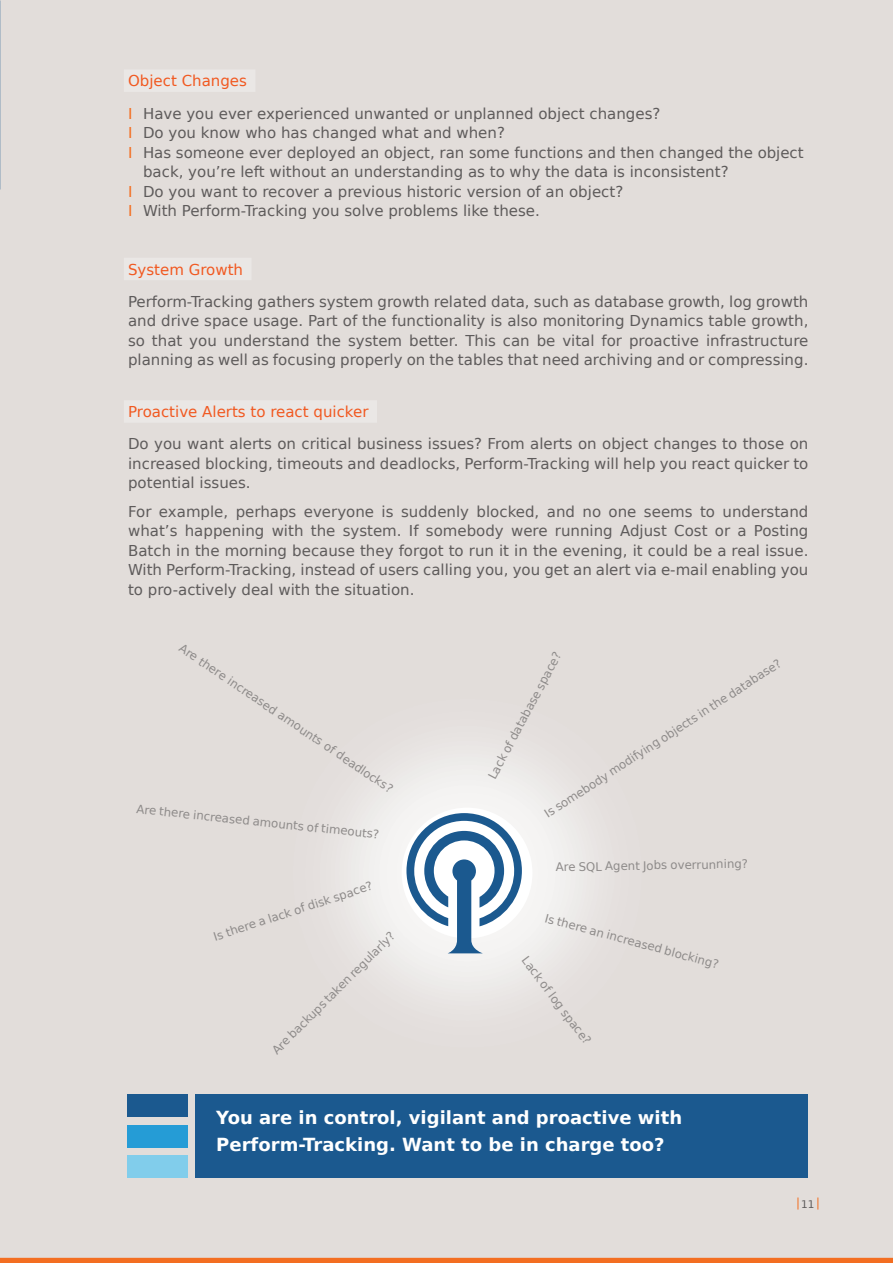
<style>
.page{position:relative;width:893px;height:1263px;background:#fff}
.page>*{position:absolute;margin:0;border:0;box-sizing:border-box;transform-origin:0 0}
.t1{font:700 18px/27px "DejaVu Sans";color:#fff}
.t2{font:15px/19.5px "DejaVu Sans";color:#5e5b5b;text-align:justify}
.t3{font:15px "DejaVu Sans";color:#f15921}
.t4{font:11.7px "DejaVu Sans";color:#8e8b8a}
.t5{font:10.5px "DejaVu Sans";color:#5e5b5b}
.s1{color:#f15921}
.s2{color:#f36e21}
</style>
<div class="page">
<div style="left:0;top:0;width:893px;height:1258px;background:#e2ddda"></div>
<svg style="left:798px;top:1197px;width:1px;height:12px"></svg>
<svg style="left:817px;top:1197px;width:1px;height:12px"></svg>
<div style="left:0;top:1258px;width:893px;height:5px;background:#f36e21"></div>
<img style="left:281px;top:687px;width:372px;height:372px">
<div style="left:402px;top:808px;width:130px;height:130px;background:#fff;border-radius:50%"></div>
<svg style="left:406px;top:813px;width:116px;height:140px"></svg>
<div style="left:195px;top:1094px;width:612px;height:84px;background:#1b598f"></div>
<div style="left:127px;top:1155px;width:61px;height:23px;background:#81cdeb"></div>
<div style="left:127px;top:1094px;width:61px;height:23px;background:#1b598f"></div>
<div style="left:127px;top:1125px;width:61px;height:22px;background:#259cd6"></div>
<div style="left:124px;top:69px;width:131px;height:23px;background:#eae7e5"></div>
<div style="left:124px;top:258px;width:128px;height:22px;background:#eae7e5"></div>
<div style="left:124px;top:400px;width:253px;height:23px;background:#eae7e5"></div>
<p class="t2" style="left:128px;top:64px;width:534px;line-height:32.2px"><span class="s1">Object Changes<br></span><span class="s2">I</span> Have you ever experienced unwanted or unplanned object changes?</p>
<p class="t2" style="left:128px;top:122px;width:378px"><span class="s2">I</span> Do you know who has changed what and when?</p>
<p class="t2" style="left:128px;top:142px;width:677px"><span class="s2">I</span> Has someone ever deployed an object, ran some functions and then changed the object</p>
<p class="t2" style="left:143px;top:161px;width:587px">back, you’re left without an understanding as to why the data is inconsistent?</p>
<p class="t2" style="left:128px;top:181px;width:497px"><span class="s2">I</span> Do you want to recover a previous historic version of an object?</p>
<p class="t2" style="left:128px;top:200px;width:413px"><span class="s2">I</span> With Perform-Tracking you solve problems like these.</p>
<p class="t3" style="left:128px;top:257px;width:117px">System Growth</p>
<p class="t2" style="left:128px;top:291px;width:682px">Perform-Tracking gathers system growth related data, such as database growth, log growth and drive space usage. Part of the functionality is also monitoring Dynamics table growth, so that you understand the system better. This can be vital for proactive infrastructure planning as well as focusing properly on the tables that need archiving and or compressing.</p>
<p class="t3" style="left:128px;top:400px;width:242px">Proactive Alerts to react quicker</p>
<p class="t2" style="left:128px;top:434px;width:682px">Do you want alerts on critical business issues? From alerts on object changes to those on increased blocking, timeouts and deadlocks, Perform-Tracking will help you react quicker to potential issues.</p>
<p class="t2" style="left:128px;top:501px;width:682px">For example, perhaps everyone is suddenly blocked, and no one seems to understand what’s happening with the system. If somebody were running Adjust Cost or a Posting Batch in the morning because they forgot to run it in the evening, it could be a real issue.<br>With Perform-Tracking, instead of users calling you, you get an alert via e-mail enabling you to pro-actively deal with the situation.</p>
<p class="t4" style="left:186px;top:639px;width:257px;rotate:34deg">Are there increased amounts of deadlocks?</p>
<p class="t4" style="left:138px;top:799px;width:245px;rotate:6deg">Are there increased amounts of timeouts?</p>
<p class="t4" style="left:211px;top:928px;width:168px;rotate:-18deg">Is there a lack of disk space?</p>
<p class="t4" style="left:267px;top:1046px;width:169px;rotate:-45deg">Are backups taken regularly?</p>
<p class="t4" style="left:483px;top:774px;width:144px;rotate:-62deg">Lack of database space?</p>
<p class="t4" style="left:540px;top:806px;width:281px;rotate:-33deg">Is somebody modifying objects in the database?</p>
<p class="t4" style="left:555px;top:857px;width:194px;rotate:-1deg">Are SQL Agent Jobs overrunning?</p>
<p class="t4" style="left:548px;top:909px;width:181px;rotate:15deg">Is there an increased blocking?</p>
<p class="t4" style="left:532px;top:952px;width:108px;rotate:53deg">Lack of log space?</p>
<p class="t1" style="left:216px;top:1103px;width:467px">You are in control, vigilant and proactive with<br>Perform-Tracking. Want to be in charge too?</p>
<p class="t5" style="left:801px;top:1195px;width:15px">11</p>
</div>
